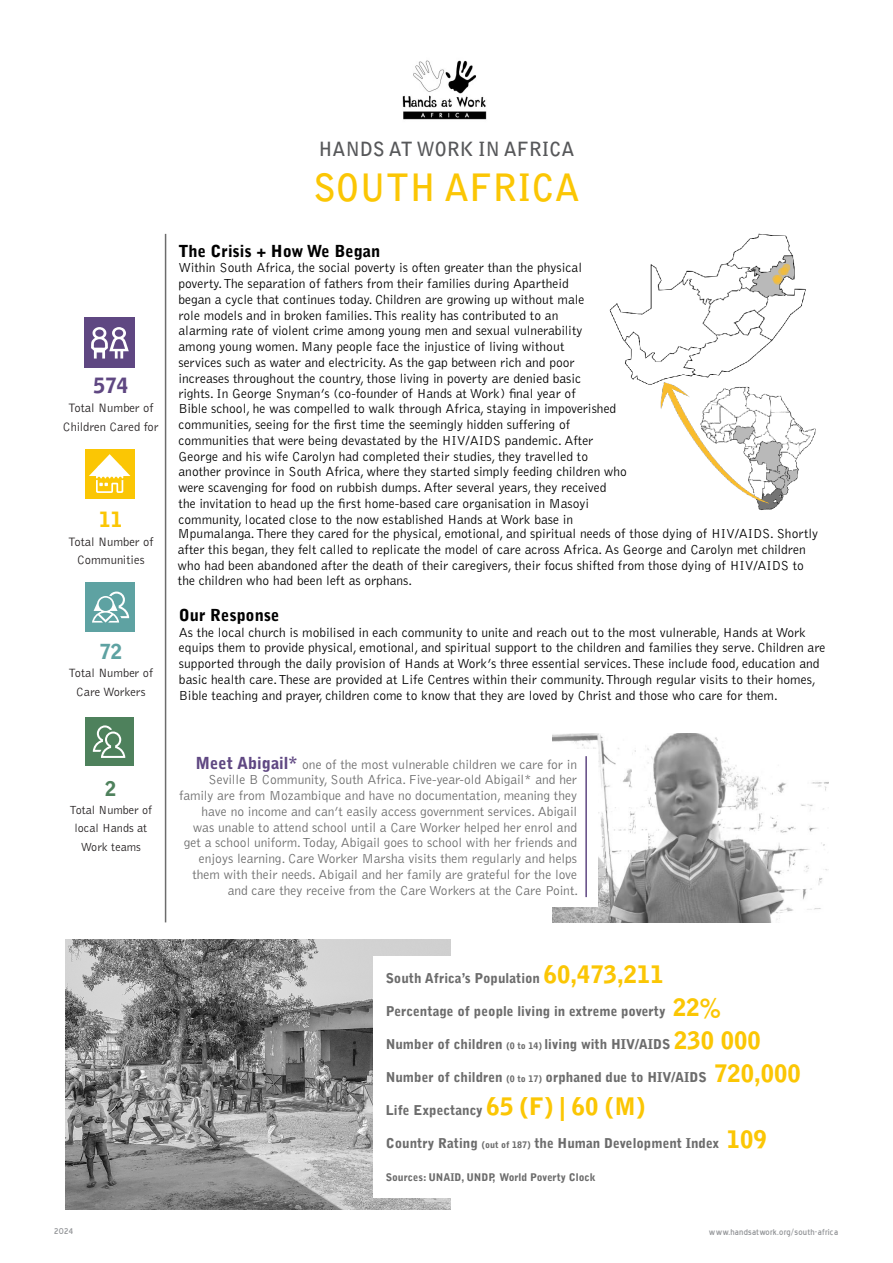
<style>
.page{position:relative;width:893px;height:1263px;background:#fff}
.page>*{position:absolute;margin:0;border:0;box-sizing:border-box;transform-origin:0 0}
.t1{font:700 37.5px "Bell Gothic Std";color:#fbc604}
.t2{font:900 21px "Bell Gothic Std";color:#5f4782}
.t3{font:900 21px "Bell Gothic Std";color:#fbc604}
.t4{font:900 20.7px "Bell Gothic Std";color:#5ea2a2}
.t5{font:900 20.25px "Bell Gothic Std";color:#4e815c}
.t6{font:700 19.5px "Bell Gothic Std";color:#57585a}
.t7{font:900 16.5px "Bell Gothic Std";color:#000}
.t8{font:300 13.5px/15.8px "Bell Gothic Std";color:#000}
.t9{font:300 13.5px/15.8px "Bell Gothic Std";color:#6c6c6c;text-align:right}
.t10{font:900 13.5px "Bell Gothic Std";color:#6c6c6c}
.t11{font:300 12.6px "Bell Gothic Std";color:#231f20}
.t12{font:300 12.45px "Bell Gothic Std";color:#231f20}
.t13{font:300 12.15px "Bell Gothic Std";color:#231f20}
.t14{font:10.5px "Blue Highway";letter-spacing:.025em;color:#939598}
.t15{font:900 10.5px "Bell Gothic Std";color:#6c6c6c}
.s1{font-weight:900;font-size:16.5px;color:#5f4782}
.s2{font-size:24px;color:#fbc604}
.s3{font-size:9px}
</style>
<div class="page">
<div style="left:85px;top:318px;width:50px;height:50px;background:#5f4782"></div>
<svg style="left:91px;top:327px;width:38px;height:31px"></svg>
<div style="left:85px;top:582px;width:49px;height:50px;background:#5ea2a2"></div>
<svg style="left:92px;top:591px;width:37px;height:31px"></svg>
<div style="left:85px;top:449px;width:50px;height:50px;background:#fbc604"></div>
<svg style="left:89px;top:454px;width:41px;height:39px"></svg>
<img style="left:610px;top:234px;width:206px;height:276px">
<img style="left:65px;top:940px;width:385px;height:269px">
<hr style="left:165px;top:234px;width:1px;height:688px;background:#6c6c6c">
<div style="left:373px;top:956px;width:138px;height:241px;background:#fff"></div>
<img style="left:552px;top:733px;width:276px;height:189px">
<div style="left:460px;top:749px;width:138px;height:157px;background:#fff"></div>
<hr style="left:585px;top:756px;width:2px;height:141px;background:#5f4782">
<div style="left:85px;top:718px;width:48px;height:48px;background:#4e815c"></div>
<svg style="left:93px;top:725px;width:32px;height:33px"></svg>
<img style="left:402px;top:60px;width:85px;height:60px">
<p class="t6" style="left:319px;top:137px;width:257px">HANDS AT WORK IN AFRICA</p>
<p class="t2" style="left:93px;top:373px;width:36px">574</p>
<p class="t11" style="left:68px;top:401px;width:87px">Total Number of</p>
<p class="t11" style="left:63px;top:420px;width:97px">Children Cared for</p>
<p class="t3" style="left:99px;top:507px;width:25px">11</p>
<p class="t11" style="left:68px;top:535px;width:87px">Total Number of</p>
<p class="t11" style="left:77px;top:554px;width:69px">Communities</p>
<p class="t4" style="left:99px;top:639px;width:24px">72</p>
<p class="t12" style="left:69px;top:666px;width:86px">Total Number of</p>
<p class="t12" style="left:76px;top:685px;width:71px">Care Workers</p>
<p class="t1" style="left:313px;top:164px;width:268px">SOUTH AFRICA</p>
<p class="t7" style="left:179px;top:241px;width:203px">The Crisis + How We Began</p>
<p class="t8" style="left:179px;top:260px;width:407px">Within South Africa, the social poverty is often greater than the physical poverty. The separation of fathers from their families during Apartheid began a cycle that continues today. Children are growing up without male role models and in broken families. This reality has contributed to an alarming rate of violent crime among young men and sexual vulnerability among young women. Many people face the injustice of living without services such as water and electricity. As the gap between rich and poor increases throughout the country, those living in poverty are denied basic</p>
<p class="t8" style="left:179px;top:386px;width:399px">rights. In George Snyman’s (co-founder of Hands at Work) final year of</p>
<p class="t8" style="left:179px;top:401px;width:450px">Bible school, he was compelled to walk through Africa, staying in impoverished communities, seeing for the first time the seemingly hidden suffering of communities that were being devastated by the HIV/AIDS pandemic. After George and his wife Carolyn had completed their studies, they travelled to another province in South Africa, where they started simply feeding children who were scavenging for food on rubbish dumps. After several years, they received the invitation to head up the first home-based care organisation in Masoyi community, located close to the now established Hands at Work base in</p>
<p class="t8" style="left:178px;top:526px;width:642px">Mpumalanga. There they cared for the physical, emotional, and spiritual needs of those dying of HIV/AIDS. Shortly after this began, they felt called to replicate the model of care across Africa. As George and Carolyn met children who had been abandoned after the death of their caregivers, their focus shifted from those dying of HIV/AIDS to the children who had been left as orphans.</p>
<p class="t7" style="left:179px;top:605px;width:102px">Our Response</p>
<p class="t8" style="left:179px;top:625px;width:648px">As the local church is mobilised in each community to unite and reach out to the most vulnerable, Hands at Work equips them to provide physical, emotional, and spiritual support to the children and families they serve. Children are supported through the daily provision of Hands at Work’s three essential services. These include food, education and basic health care. These are provided at Life Centres within their community. Through regular visits to their homes, Bible teaching and prayer, children come to know that they are loved by Christ and those who care for them.</p>
<p class="t5" style="left:105px;top:777px;width:13px">2</p>
<p class="t13" style="left:69px;top:804px;width:84px">Total Number of</p>
<p class="t13" style="left:74px;top:822px;width:74px">local Hands at</p>
<p class="t13" style="left:81px;top:840px;width:62px">Work teams</p>
<p class="t9" style="left:179px;top:756px;width:401px"><span class="s1">Meet Abigail*</span> one of the most vulnerable children we care for in Seville B Community, South Africa. Five-year-old Abigail* and her family are from Mozambique and have no documentation, meaning they have no income and can’t easily access government services. Abigail was unable to attend school until a Care Worker helped her enrol and get a school uniform. Today, Abigail goes to school with her friends and enjoys learning. Care Worker Marsha visits them regularly and helps them with their needs. Abigail and her family are grateful for the love and care they receive from the Care Workers at the Care Point.</p>
<p class="t10" style="left:386px;top:970px;width:280px">South Africa’s Population <span class="s2">60,473,211</span></p>
<p class="t10" style="left:386px;top:1003px;width:337px">Percentage of people living in extreme poverty <span class="s2">22%</span></p>
<p class="t10" style="left:386px;top:1036px;width:376px">Number of children <span class="s3">(0 to 14)</span> living with HIV/AIDS <span class="s2">230 000</span></p>
<p class="t10" style="left:386px;top:1069px;width:417px">Number of children <span class="s3">(0 to 17)</span> orphaned due to HIV/AIDS <span class="s2">720,000</span></p>
<p class="t10" style="left:386px;top:1102px;width:261px">Life Expectancy <span class="s2">65 (F) | 60 (M)</span></p>
<p class="t10" style="left:386px;top:1135px;width:382px">Country Rating <span class="s3">(out of 187)</span> the Human Development Index <span class="s2">109</span></p>
<p class="t15" style="left:386px;top:1171px;width:212px">Sources: UNAID, UNDP, World Poverty Clock</p>
<p class="t14" style="left:54px;top:1226px;width:20px">2024</p>
<p class="t14" style="left:709px;top:1228px;width:131px">www.handsatwork.org/south-africa</p>
</div>
